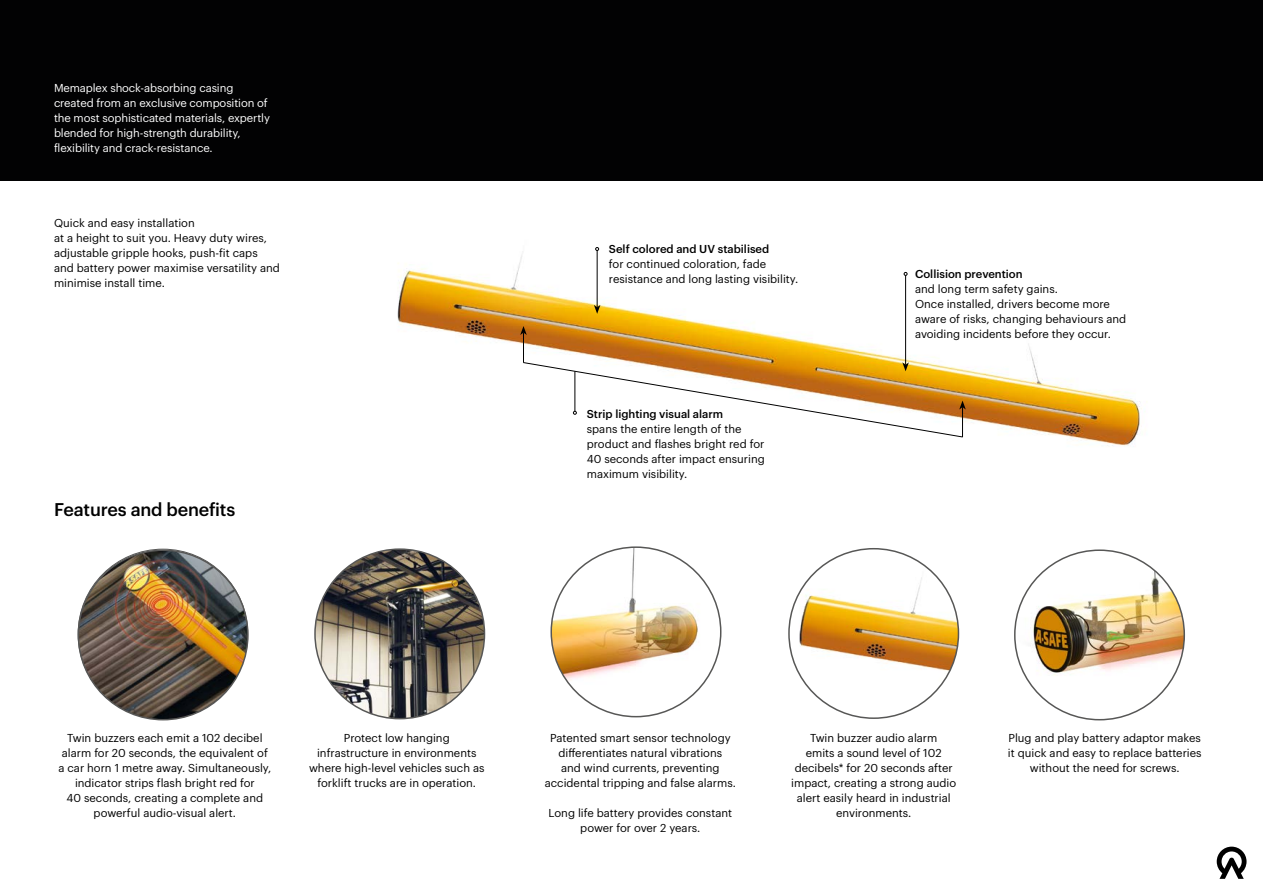
<style>
.page{position:relative;width:1263px;height:893px;background:#fff}
.page>*{position:absolute;margin:0;border:0;box-sizing:border-box;transform-origin:0 0}
.t1{font:500 18px "Graphik";letter-spacing:-.01em;color:#000}
.t2{font:11.25px/15px "Graphik";color:#000;text-align:center}
.t3{font:11.25px/15px "Graphik";letter-spacing:-.01em;color:#fff}
.t4{font:500 11.25px "Graphik";color:#000}
</style>
<div class="page">
<img style="left:315px;top:549px;width:169px;height:170px;border-radius:85px">
<img style="left:551px;top:547px;width:170px;height:170px;border-radius:85px">
<img style="left:789px;top:555px;width:169px;height:163px">
<img style="left:1015px;top:550px;width:169px;height:170px;border-radius:85px">
<img style="left:78px;top:550px;width:170px;height:170px;border-radius:85px">
<svg style="left:1217px;top:847px;width:29px;height:32px"></svg>
<div style="left:0;top:0;width:1262px;height:181px;background:#020203"></div>
<img style="left:397px;top:248px;width:750px;height:198px">
<hr style="left:523px;top:333px;width:1px;height:30px;background:#000">
<svg style="left:520px;top:326px;width:7px;height:9px"></svg>
<hr style="left:597px;top:250px;width:1px;height:57px;background:#000">
<svg style="left:594px;top:305px;width:6px;height:9px"></svg>
<svg style="left:595px;top:247px;width:4px;height:4px"></svg>
<hr style="left:905px;top:275px;width:1px;height:90px;background:#000">
<svg style="left:904px;top:272px;width:3px;height:4px"></svg>
<svg style="left:523px;top:362px;width:443px;height:75px"></svg>
<p class="t3" style="left:54px;top:80px;width:217px">Memaplex shock-absorbing casing created from an exclusive composition of the most sophisticated materials, expertly blended for high-strength durability, flexibility and crack-resistance.</p>
<p class="t2" style="left:54px;top:215px;width:227px;text-align:left">Quick and easy installation<br>at a height to suit you. Heavy duty wires, adjustable gripple hooks, push-fit caps and battery power maximise versatility and minimise install time.</p>
<h1 class="t1" style="left:54px;top:495px;width:183px">Features and benefits</h1>
<p class="t4" style="left:609px;top:241px;width:162px">Self colored and UV stabilised</p>
<p class="t2" style="left:609px;top:256px;width:191px;text-align:left">for continued coloration, fade resistance and long lasting visibility.</p>
<p class="t4" style="left:915px;top:265px;width:109px">Collision prevention</p>
<p class="t2" style="left:915px;top:281px;width:213px;text-align:left">and long term safety gains.<br>Once installed, drivers become more aware of risks, changing behaviours and avoiding incidents before they occur.</p>
<p class="t4" style="left:587px;top:405px;width:138px">Strip lighting visual alarm</p>
<p class="t2" style="left:587px;top:421px;width:180px;text-align:left">spans the entire length of the product and flashes bright red for<br>40 seconds after impact ensuring maximum visibility.</p>
<p class="t2" style="left:58px;top:729px;width:214px">Twin buzzers each emit a 102 decibel alarm for 20 seconds, the equivalent of a car horn 1 metre away. Simultaneously, indicator strips flash bright red for<br>40 seconds, creating a complete and powerful audio-visual alert.</p>
<p class="t2" style="left:309px;top:729px;width:177px">Protect low hanging infrastructure in environments where high-level vehicles such as forklift trucks are in operation.</p>
<p class="t2" style="left:545px;top:729px;width:193px">Patented smart sensor technology differentiates natural vibrations<br>and wind currents, preventing accidental tripping and false alarms.</p>
<p class="t2" style="left:549px;top:804px;width:185px">Long life battery provides constant power for over 2 years.</p>
<p class="t2" style="left:791px;top:729px;width:166px">Twin buzzer audio alarm<br>emits a sound level of 102 decibels* for 20 seconds after impact, creating a strong audio alert easily heard in industrial environments.</p>
<p class="t2" style="left:1008px;top:729px;width:195px">Plug and play battery adaptor makes it quick and easy to replace batteries without the need for screws.</p>
</div>
